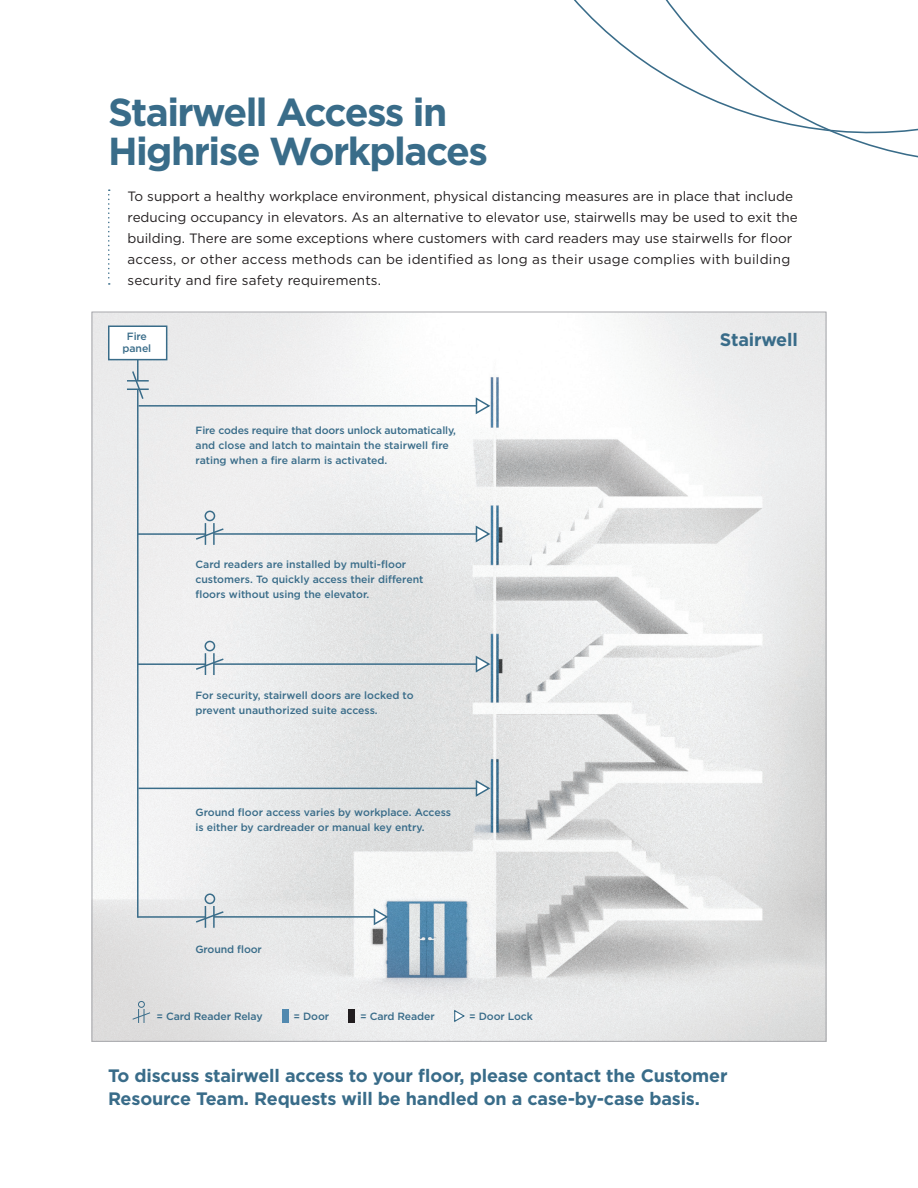
<style>
.page{position:relative;width:918px;height:1188px;background:#fff}
.page>*{position:absolute;margin:0;border:0;box-sizing:border-box;transform-origin:0 0}
.t1{font:700 39px/39px "Gotham HTF";letter-spacing:-.04em;color:#396c89}
.t2{font:700 18px/24px "Gotham HTF";letter-spacing:-.01em;color:#396c89}
.t3{font:13.5px/21px "Gotham HTF";color:#231f20}
.t4{font:500 10.5px/15px "Gotham HTF";color:#396c89}
</style>
<div class="page">
<svg style="left:108px;top:189px;width:2px;height:96px"></svg>
<svg style="left:574px;top:0;width:344px;height:158px"></svg>
<img style="left:94px;top:314px;width:730px;height:726px">
<div style="left:108px;top:326px;width:59px;height:34px;background:#fff;border:2px solid #396c89"></div>
<svg style="left:131px;top:1009px;width:20px;height:14px"></svg>
<div style="left:138px;top:1001px;width:7px;height:7px;border:1px solid #396c89;border-radius:50%"></div>
<hr style="left:137px;top:389px;width:2px;height:529px;background:#396c89">
<hr style="left:137px;top:360px;width:2px;height:21px;background:#396c89">
<svg style="left:127px;top:370px;width:22px;height:31px"></svg>
<div style="left:282px;top:1009px;width:7px;height:14px;background:#5189af"></div>
<div style="left:349px;top:1009px;width:6px;height:14px;background:#211d1f"></div>
<hr style="left:138px;top:405px;width:349px;height:2px;background:#396c89">
<svg style="left:475px;top:396px;width:16px;height:20px"></svg>
<hr style="left:138px;top:788px;width:349px;height:1px;background:#396c89">
<svg style="left:475px;top:779px;width:16px;height:19px"></svg>
<hr style="left:138px;top:533px;width:67px;height:2px;background:#396c89">
<svg style="left:194px;top:523px;width:31px;height:22px"></svg>
<div style="left:205px;top:511px;width:10px;height:10px;border:2px solid #396c89;border-radius:50%"></div>
<hr style="left:214px;top:533px;width:273px;height:2px;background:#396c89">
<svg style="left:475px;top:524px;width:16px;height:20px"></svg>
<hr style="left:138px;top:663px;width:67px;height:2px;background:#396c89">
<svg style="left:194px;top:653px;width:31px;height:22px"></svg>
<div style="left:205px;top:641px;width:10px;height:10px;border:2px solid #396c89;border-radius:50%"></div>
<hr style="left:214px;top:663px;width:273px;height:2px;background:#396c89">
<svg style="left:475px;top:654px;width:16px;height:20px"></svg>
<hr style="left:138px;top:916px;width:67px;height:2px;background:#396c89">
<svg style="left:194px;top:906px;width:31px;height:22px"></svg>
<div style="left:205px;top:893px;width:10px;height:11px;border:2px solid #396c89;border-radius:50%"></div>
<hr style="left:214px;top:916px;width:171px;height:2px;background:#396c89">
<svg style="left:373px;top:907px;width:16px;height:20px"></svg>
<svg style="left:454px;top:1009px;width:11px;height:14px"></svg>
<h1 class="t1" style="left:108px;top:92px;width:382px">Stairwell Access in<br>Highrise Workplaces</h1>
<p class="t3" style="left:128px;top:185px;width:672px">To support a healthy workplace environment, physical distancing measures are in place that include reducing occupancy in elevators. As an alternative to elevator use, stairwells may be used to exit the building. There are some exceptions where customers with card readers may use stairwells for floor access, or other access methods can be identified as long as their usage complies with building security and fire safety requirements.</p>
<p class="t4" style="left:123px;top:330px;width:30px;line-height:12px;text-align:center">Fire panel</p>
<p class="t4" style="left:196px;top:422px;width:262px">Fire codes require that doors unlock automatically, and close and latch to maintain the stairwell fire rating when a fire alarm is activated.</p>
<p class="t4" style="left:195px;top:557px;width:230px">Card readers are installed by multi-floor customers. To quickly access their different floors without using the elevator.</p>
<p class="t4" style="left:195px;top:688px;width:220px">For security, stairwell doors are locked to prevent unauthorized suite access.</p>
<p class="t4" style="left:195px;top:804px;width:257px">Ground floor access varies by workplace. Access is either by cardreader or manual key entry.</p>
<p class="t4" style="left:195px;top:941px;width:68px">Ground floor</p>
<p class="t4" style="left:156px;top:1008px;width:108px">= Card Reader Relay</p>
<p class="t4" style="left:294px;top:1008px;width:37px">= Door</p>
<p class="t4" style="left:360px;top:1008px;width:76px">= Card Reader</p>
<p class="t4" style="left:469px;top:1008px;width:65px">= Door Lock</p>
<h2 class="t2" style="left:720px;top:328px;width:80px">Stairwell</h2>
<h2 class="t2" style="left:108px;top:1063px;width:621px">To discuss stairwell access to your floor, please contact the Customer<br>Resource Team. Requests will be handled on a case-by-case basis.</h2>
</div>
